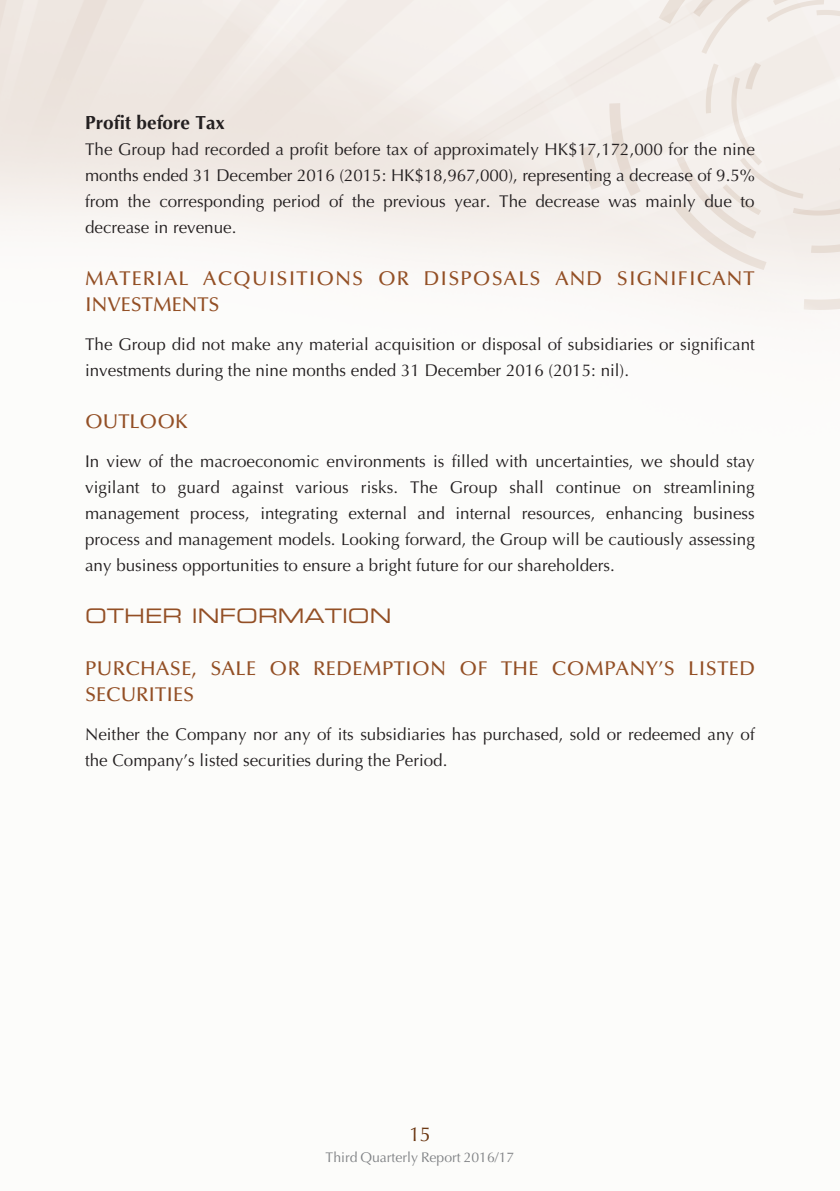
<style>
.page{position:relative;width:840px;height:1191px;background:#fff}
.page>*{position:absolute;margin:0;border:0;box-sizing:border-box;transform-origin:0 0}
.t1{font:500 20px/26px "Optima LT Std";letter-spacing:.055em;color:#934f25}
.t2{font:500 20px/26px "Optima LT Std";letter-spacing:.02em;color:#934f25}
.t3{font:20px "Eurostile LT Std Ex 2";color:#934f25}
.t4{font:500 20px "Optima LT Std";color:#934f25}
.t5{font:20px "Optima LT Std";color:#6b3712}
.t6{font:700 19px "Optima LT Std";color:#231f20}
.t7{font:17px/26px "Optima LT Std";color:#231f20;text-align:justify}
.t8{font:14px "Optima LT Std";color:#808285}
</style>
<div class="page">
<img style="left:223px;top:0;width:616px;height:440px">
<p class="t6" style="left:85px;top:112px;width:141px">Profit before Tax</p>
<p class="t7" style="left:85px;top:137px;width:671px">The Group had recorded a profit before tax of approximately HK$17,172,000 for the nine months ended 31 December 2016 (2015: HK$18,967,000), representing a decrease of 9.5% from the corresponding period of the previous year. The decrease was mainly due to decrease in revenue.</p>
<p class="t1" style="left:85px;top:266px;width:670px">MATERIAL ACQUISITIONS OR DISPOSALS AND SIGNIFICANT<br>INVESTMENTS</p>
<p class="t7" style="left:85px;top:332px;width:671px">The Group did not make any material acquisition or disposal of subsidiaries or significant investments during the nine months ended 31 December 2016 (2015: nil).</p>
<p class="t4" style="left:85px;top:410px;width:104px">OUTLOOK</p>
<p class="t7" style="left:85px;top:449px;width:671px">In view of the macroeconomic environments is filled with uncertainties, we should stay vigilant to guard against various risks. The Group shall continue on streamlining management process, integrating external and internal resources, enhancing business process and management models. Looking forward, the Group will be cautiously assessing any business opportunities to ensure a bright future for our shareholders.</p>
<p class="t3" style="left:85px;top:602px;width:307px">OTHER INFORMATION</p>
<p class="t2" style="left:85px;top:656px;width:671px">PURCHASE, SALE OR REDEMPTION OF THE COMPANY’S LISTED<br>SECURITIES</p>
<p class="t7" style="left:85px;top:722px;width:670px">Neither the Company nor any of its subsidiaries has purchased, sold or redeemed any of the Company’s listed securities during the Period.</p>
<p class="t5" style="left:409px;top:1122px;width:23px">15</p>
<p class="t8" style="left:325px;top:1148px;width:190px">Third Quarterly Report 2016/17</p>
</div>
